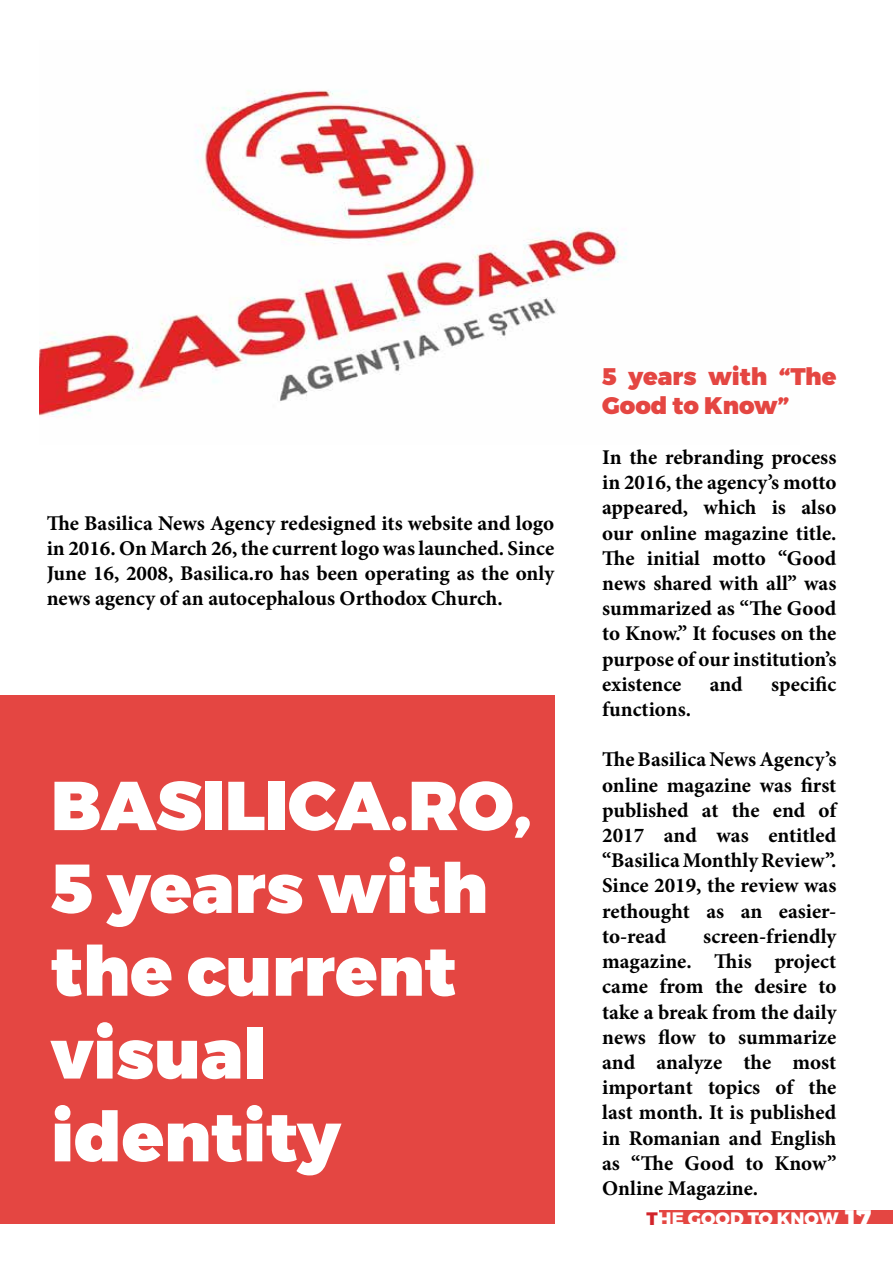
<style>
.page{position:relative;width:893px;height:1263px;background:#fff}
.page>*{position:absolute;margin:0;border:0;box-sizing:border-box;transform-origin:0 0}
.t1{font:69px/82.8px "Trueno Blk";color:#fff}
.t2{font:24px/28.8px "Trueno Blk";color:#e44642}
.t3{font:700 21px/25.2px "Minion Pro";color:#000;text-align:justify}
.t4{font:18px "Trueno Ex Bd";color:#fff}
.s1{color:#d2232a}
.s2{font-size:25.5px}
</style>
<div class="page">
<div style="left:660px;top:1209px;width:233px;height:14px;background:#e44642"></div>
<img style="left:40px;top:90px;width:587px;height:326px">
<div style="left:0;top:695px;width:554px;height:528px;background:#e44642"></div>
<p class="t3" style="left:47px;top:510px;width:509px">The Basilica News Agency redesigned its website and logo in 2016. On March 26, the current logo was launched. Since June 16, 2008, Basilica.ro has been operating as the only news agency of an autocephalous Orthodox Church.</p>
<h1 class="t1" style="left:51px;top:767px;width:482px">BASILICA.RO,<br>5 years with the current visual identity</h1>
<p class="t2" style="left:602px;top:363px;width:236px">5 years with “The<br>Good to Know”</p>
<p class="t3" style="left:602px;top:444px;width:236px">In the rebranding process in 2016, the agency’s motto appeared, which is also our online magazine title.<br>The initial motto “Good news shared with all” was summarized as “The Good to Know.” It focuses on the purpose of our institution’s existence</p>
<p class="t3" style="left:710px;top:671px;width:35px">and</p>
<p class="t3" style="left:771px;top:671px;width:67px">specific</p>
<p class="t3" style="left:602px;top:696px;width:90px">functions.</p>
<p class="t3" style="left:602px;top:747px;width:236px">The Basilica News Agency’s online magazine was first published at the end of 2017 and was entitled “Basilica Monthly Review”.<br>Since 2019, the review was rethought as an easier&shy;to-read</p>
<p class="t3" style="left:602px;top:923px;width:236px;text-indent:101px">screen-friendly magazine. This project came from the desire to take a break from the daily news flow to summarize and analyze the most important topics of the last month. It is published in Romanian and English as “The Good to Know” Online Magazine.</p>
<p class="t4" style="left:646px;top:1207px;width:227px"><span class="s1">T</span>HE GOOD TO KNOW <span class="s2">17</span></p>
</div>
